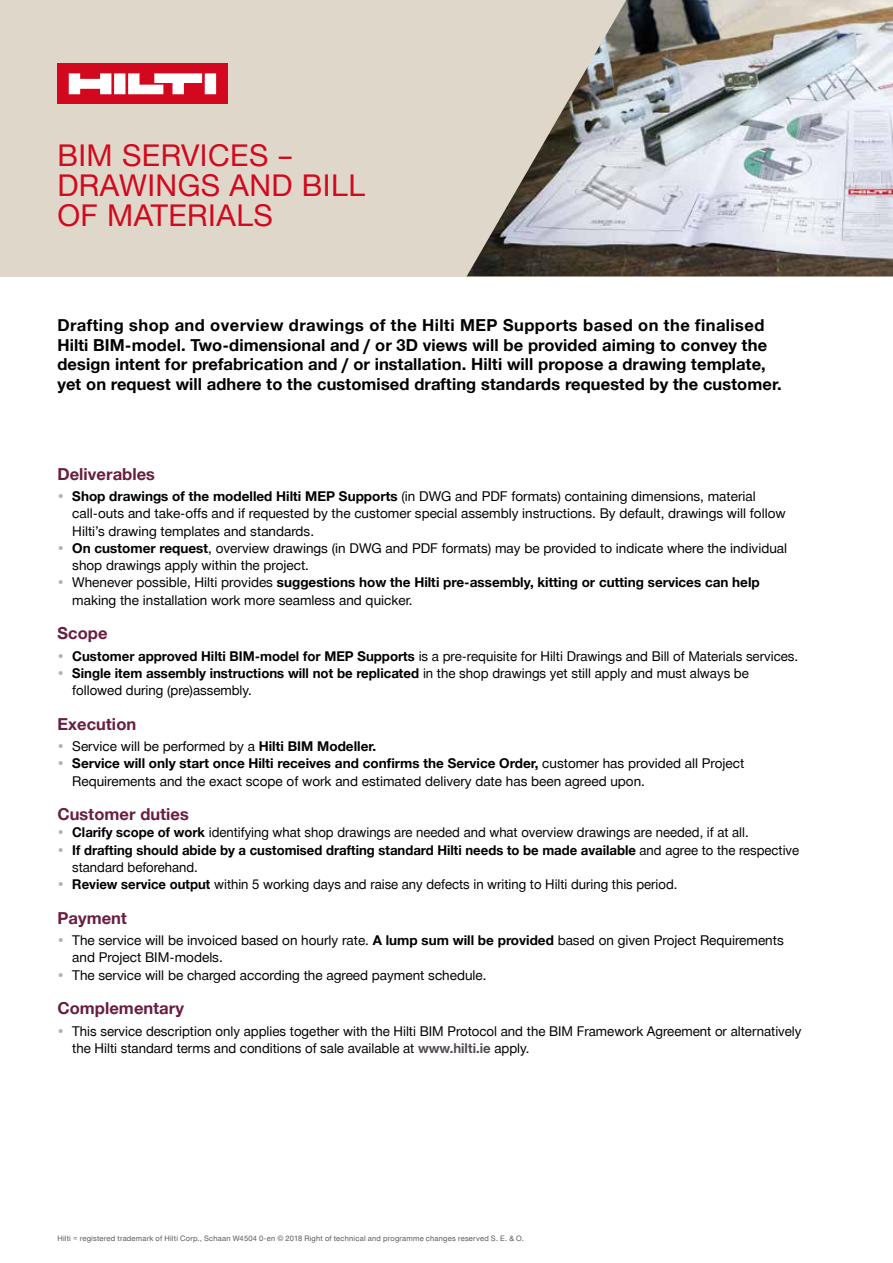
<style>
.page{position:relative;width:893px;height:1263px;background:#fff}
.page>*{position:absolute;margin:0;border:0;box-sizing:border-box;transform-origin:0 0}
.t1{font:30px/30px "Hilti";letter-spacing:.015em;color:#d2091e}
.t2{font:700 16.5px/19.8px "Hilti";letter-spacing:.005em;color:#000}
.t3{font:700 16.5px "Hilti";letter-spacing:.005em;color:#691d40}
.t4{font:13.5px/17.2px "Hilti";color:#000}
.t5{font:700 13.5px/17.2px "Hilti";color:#000}
.t6{font:7.5px "Hilti";letter-spacing:.03em;color:#575756}
.s1{color:#b3b2b2}
.s2{font-weight:700}
.s3{font-weight:400;color:#b3b2b2}
.s4{font-weight:400}
.s5{font-weight:700;color:#544e54}
</style>
<div class="page">
<div style="left:0;top:0;width:893px;height:276px;background:#dfd8ca"></div>
<div style="left:57px;top:64px;width:170px;height:40px;background:#d2091e"></div>
<svg style="left:69px;top:73px;width:147px;height:21px"></svg>
<img style="left:467px;top:0;width:426px;height:276px">
<h1 class="t1" style="left:57px;top:141px;width:309px">BIM SERVICES –<br>DRAWINGS AND BILL<br>OF MATERIALS</h1>
<p class="t2" style="left:57px;top:315px;width:726px">Drafting shop and overview drawings of the Hilti MEP Supports based on the finalised Hilti BIM-model. Two-dimensional and / or 3D views will be provided aiming to convey the design intent for prefabrication and / or installation. Hilti will propose a drawing template, yet on request will adhere to the customised drafting standards requested by the customer.</p>
<p class="t3" style="left:57px;top:464px;width:99px">Deliverables</p>
<p class="t4" style="left:72px;top:488px;width:715px;text-indent:-15px"><span class="s1">•</span> <span class="s2">Shop drawings of the modelled Hilti MEP Supports</span> (in DWG and PDF formats) containing dimensions, material call-outs and take-offs and if requested by the customer special assembly instructions. By default, drawings will follow<br>Hilti’s drawing templates and standards.</p>
<p class="t4" style="left:72px;top:539px;width:716px;text-indent:-15px"><span class="s1">•</span> <span class="s2">On customer request</span>, overview drawings (in DWG and PDF formats) may be provided to indicate where the individual shop drawings apply within the project.</p>
<p class="t4" style="left:72px;top:574px;width:689px;text-indent:-15px"><span class="s1">•</span> Whenever possible, Hilti provides <span class="s2">suggestions how the Hilti pre-assembly, kitting or cutting services can help </span>making the installation work more seamless and quicker.</p>
<p class="t3" style="left:57px;top:624px;width:52px">Scope</p>
<p class="t4" style="left:57px;top:647px;width:742px"><span class="s1">•</span> <span class="s2">Customer approved Hilti BIM-model for MEP Supports</span> is a pre-requisite for Hilti Drawings and Bill of Materials services.</p>
<p class="t4" style="left:72px;top:664px;width:678px;text-indent:-15px"><span class="s1">•</span> <span class="s2">Single item assembly instructions will not be replicated</span> in the shop drawings yet still apply and must always be followed during (pre)assembly.</p>
<p class="t3" style="left:57px;top:714px;width:80px">Execution</p>
<p class="t4" style="left:57px;top:738px;width:320px"><span class="s1">•</span> Service will be performed by a <span class="s2">Hilti BIM Modeller.</span></p>
<p class="t4" style="left:72px;top:755px;width:674px;text-indent:-15px"><span class="s1">•</span> <span class="s2">Service will only start once Hilti receives and confirms the Service Order,</span> customer has provided all Project<br>Requirements and the exact scope of work and estimated delivery date has been agreed upon.</p>
<p class="t3" style="left:57px;top:805px;width:133px">Customer duties</p>
<p class="t4" style="left:57px;top:824px;width:693px"><span class="s1">•</span> <span class="s2">Clarify scope of work</span> identifying what shop drawings are needed and what overview drawings are needed, if at all.</p>
<p class="t5" style="left:72px;top:841px;width:728px;text-indent:-15px"><span class="s3">•</span> If drafting should abide by a customised drafting standard Hilti needs to be made available <span class="s4">and agree to the respective standard beforehand.</span></p>
<p class="t4" style="left:57px;top:876px;width:621px"><span class="s1">•</span> <span class="s2">Review service output</span> within 5 working days and raise any defects in writing to Hilti during this period.</p>
<p class="t3" style="left:57px;top:908px;width:71px">Payment</p>
<p class="t4" style="left:72px;top:932px;width:713px;text-indent:-15px"><span class="s1">•</span> The service will be invoiced based on hourly rate. <span class="s2">A lump sum will be provided</span> based on given Project Requirements and Project BIM-models.</p>
<p class="t4" style="left:57px;top:966px;width:431px"><span class="s1">•</span> The service will be charged according the agreed payment schedule.</p>
<p class="t3" style="left:57px;top:999px;width:128px">Complementary</p>
<p class="t4" style="left:72px;top:1022px;width:731px;text-indent:-15px"><span class="s1">•</span> This service description only applies together with the Hilti BIM Protocol and the BIM Framework Agreement or alternatively the Hilti standard terms and conditions of sale available at <span class="s5">www.hilti.ie</span> apply.</p>
<p class="t6" style="left:57px;top:1234px;width:468px">Hilti = registered trademark of Hilti Corp., Schaan W4504 0-en © 2018 Right of technical and programme changes reserved S. E. &amp; O.</p>
</div>
